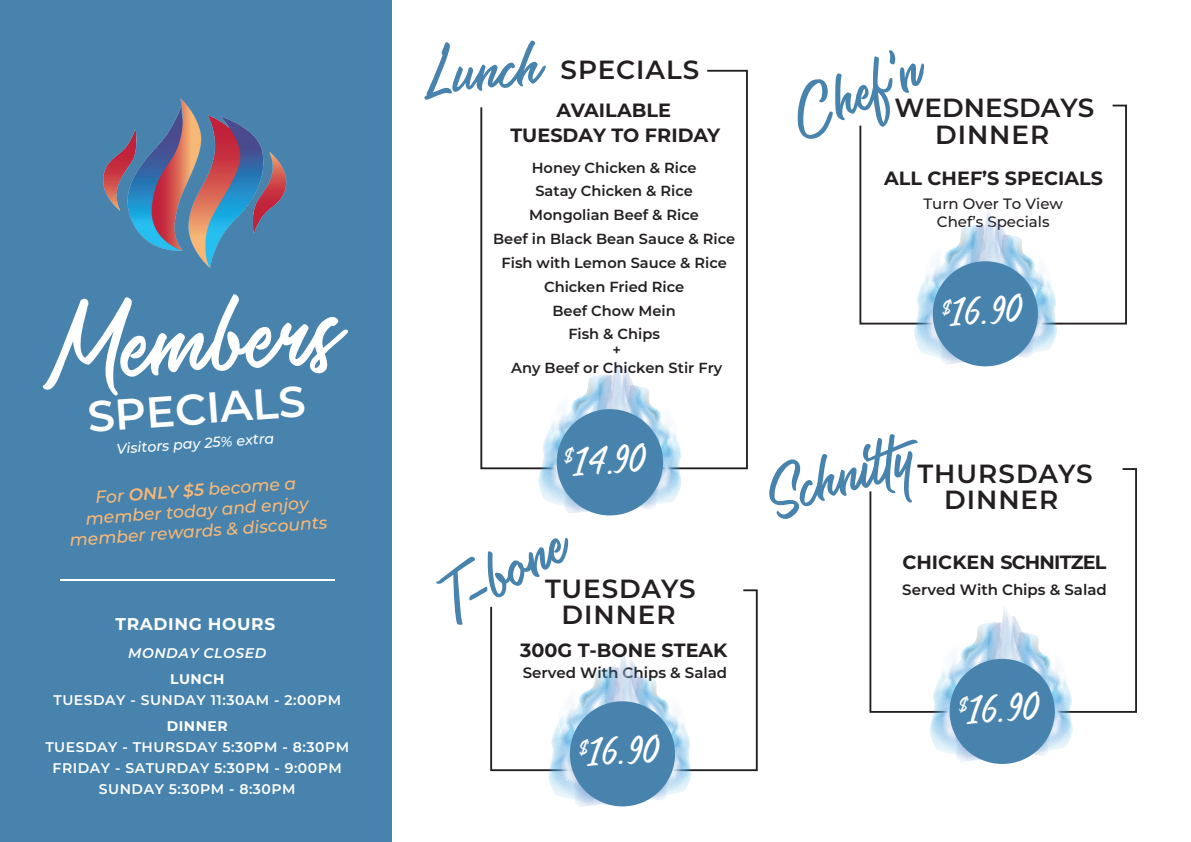
<style>
.page{position:relative;width:1191px;height:842px;background:#fff}
.page>*{position:absolute;margin:0;border:0;box-sizing:border-box;transform-origin:0 0}
.t1{font:99.7px "Saltery";color:#fff}
.t2{font:60.6px "Saltery";color:#4783ad}
.t3{font:60.4px "Saltery";color:#4783ad}
.t4{font:600 43.2px "Montserrat";color:#fff}
.t5{font:37.8px "Saltery";color:#fff}
.t6{font:37.4px "Saltery";color:#fff}
.t7{font:600 26.2px/25.9px "Montserrat";letter-spacing:.035em;color:#231f20;text-align:center}
.t8{font:600 26.2px "Montserrat";color:#231f20}
.t9{font:700 19.2px/24.8px "Montserrat";color:#231f20;text-align:center}
.t10{font:700 19.2px "Montserrat";letter-spacing:-.045em;color:#231f20}
.t11{font:italic 500 17.1px/20.6px "Montserrat";color:#f7b877;text-align:center}
.t12{font:700 17px "Montserrat";letter-spacing:.035em;color:#fff}
.t13{font:600 15px "Montserrat";color:#231f20}
.t14{font:500 15px/18px "Montserrat";color:#231f20;text-align:center}
.t15{font:600 14.6px/23.8px "Montserrat";color:#231f20;text-align:center}
.t16{font:italic 500 14.2px "Montserrat";color:#fff}
.t17{font:600 14px/21px "Montserrat";letter-spacing:.035em;color:#fff;text-align:center}
.t18{font:italic 600 14px "Montserrat";letter-spacing:.035em;color:#fff}
.t19{font:700 14px "Montserrat";letter-spacing:.035em;color:#fff}
.s1{font-weight:600}
</style>
<div class="page">
<div style="left:0;top:0;width:392px;height:842px;background:#4783ad"></div>
<svg style="left:490px;top:589px;width:268px;height:183px"></svg>
<svg style="left:859px;top:104px;width:268px;height:221px"></svg>
<svg style="left:869px;top:468px;width:268px;height:245px"></svg>
<svg style="left:769px;top:434px;width:148px;height:85px"></svg>
<svg style="left:480px;top:69px;width:268px;height:401px"></svg>
<img style="left:103px;top:98px;width:184px;height:170px">
<hr style="left:60px;top:580px;width:275px;height:1px;background:#fff">
<svg style="left:913px;top:208px;width:144px;height:157px"></svg>
<div style="left:932px;top:261px;width:106px;height:105px;background:#4783ad;border-radius:50%"></div>
<svg style="left:538px;top:358px;width:143px;height:155px"></svg>
<svg style="left:548px;top:650px;width:143px;height:157px"></svg>
<svg style="left:929px;top:606px;width:144px;height:156px"></svg>
<div style="left:557px;top:409px;width:106px;height:106px;background:#4783ad;border-radius:50%"></div>
<div style="left:570px;top:701px;width:105px;height:105px;background:#4783ad;border-radius:50%"></div>
<div style="left:949px;top:659px;width:105px;height:105px;background:#4783ad;border-radius:50%"></div>
<h1 class="t1" style="left:35px;top:271px;width:303px;rotate:-4deg">Members</h1>
<h3 class="t4" style="left:86px;top:386px;width:220px;rotate:-4deg">SPECIALS</h3>
<p class="t16" style="left:116px;top:439px;width:160px;rotate:-4deg">Visitors pay 25% extra</p>
<p class="t11" style="left:66px;top:488px;width:260px;rotate:-4deg">For <span class="s1">ONLY $5</span> become a member today and enjoy member rewards &amp; discounts</p>
<p class="t12" style="left:115px;top:612px;width:161px">TRADING HOURS</p>
<p class="t18" style="left:128px;top:643px;width:139px">MONDAY CLOSED</p>
<p class="t19" style="left:170px;top:669px;width:56px">LUNCH</p>
<p class="t17" style="left:53px;top:689px;width:289px">TUESDAY - SUNDAY 11:30AM - 2:00PM</p>
<p class="t19" style="left:167px;top:716px;width:63px">DINNER</p>
<p class="t17" style="left:45px;top:736px;width:305px">TUESDAY - THURSDAY 5:30PM - 8:30PM<br>FRIDAY - SATURDAY 5:30PM - 9:00PM<br>SUNDAY 5:30PM - 8:30PM</p>
<h2 class="t2" style="left:419px;top:26px;width:121px;rotate:-4deg">Lunch</h2>
<h3 class="t7" style="left:560px;top:55px;width:140px">SPECIALS</h3>
<h3 class="t9" style="left:510px;top:97px;width:211px">AVAILABLE<br>TUESDAY TO FRIDAY</h3>
<p class="t15" style="left:493px;top:155px;width:243px">Honey Chicken &amp; Rice<br>Satay Chicken &amp; Rice<br>Mongolian Beef &amp; Rice<br>Beef in Black Bean Sauce &amp; Rice<br>Fish with Lemon Sauce &amp; Rice<br>Chicken Fried Rice<br>Beef Chow Mein<br>Fish &amp; Chips</p>
<p class="t15" style="left:511px;top:341px;width:212px;line-height:17.5px">+<br>Any Beef or Chicken Stir Fry</p>
<h3 class="t5" style="left:562px;top:434px;width:86px;rotate:-4deg"><sup>$</sup>14.90</h3>
<h3 class="t3" style="left:418px;top:565px;width:142px;rotate:-29deg">T-bone</h3>
<h3 class="t7" style="left:545px;top:574px;width:152px">TUESDAYS<br>DINNER</h3>
<h3 class="t9" style="left:520px;top:637px;width:209px">300G T-BONE STEAK</h3>
<p class="t13" style="left:523px;top:661px;width:206px">Served With Chips &amp; Salad</p>
<h3 class="t6" style="left:576px;top:725px;width:85px;rotate:-4deg"><sup>$</sup>16.90</h3>
<h3 class="t3" style="left:770px;top:79px;width:145px;rotate:-24deg">Chef'n</h3>
<h3 class="t8" style="left:894px;top:89px;width:201px">WEDNESDAYS</h3>
<h3 class="t7" style="left:935px;top:121px;width:116px">DINNER</h3>
<h3 class="t9" style="left:884px;top:164px;width:220px">ALL CHEF’S SPECIALS</h3>
<p class="t14" style="left:923px;top:194px;width:141px">Turn Over To View<br>Chef’s Specials</p>
<h3 class="t6" style="left:939px;top:285px;width:85px;rotate:-4deg"><sup>$</sup>16.90</h3>
<h3 class="t7" style="left:917px;top:459px;width:177px">THURSDAYS</h3>
<h3 class="t7" style="left:944px;top:486px;width:116px">DINNER</h3>
<h3 class="t10" style="left:902px;top:549px;width:205px">CHICKEN SCHNITZEL</h3>
<p class="t13" style="left:902px;top:579px;width:206px">Served With Chips &amp; Salad</p>
<h3 class="t6" style="left:956px;top:683px;width:85px;rotate:-4deg"><sup>$</sup>16.90</h3>
</div>
